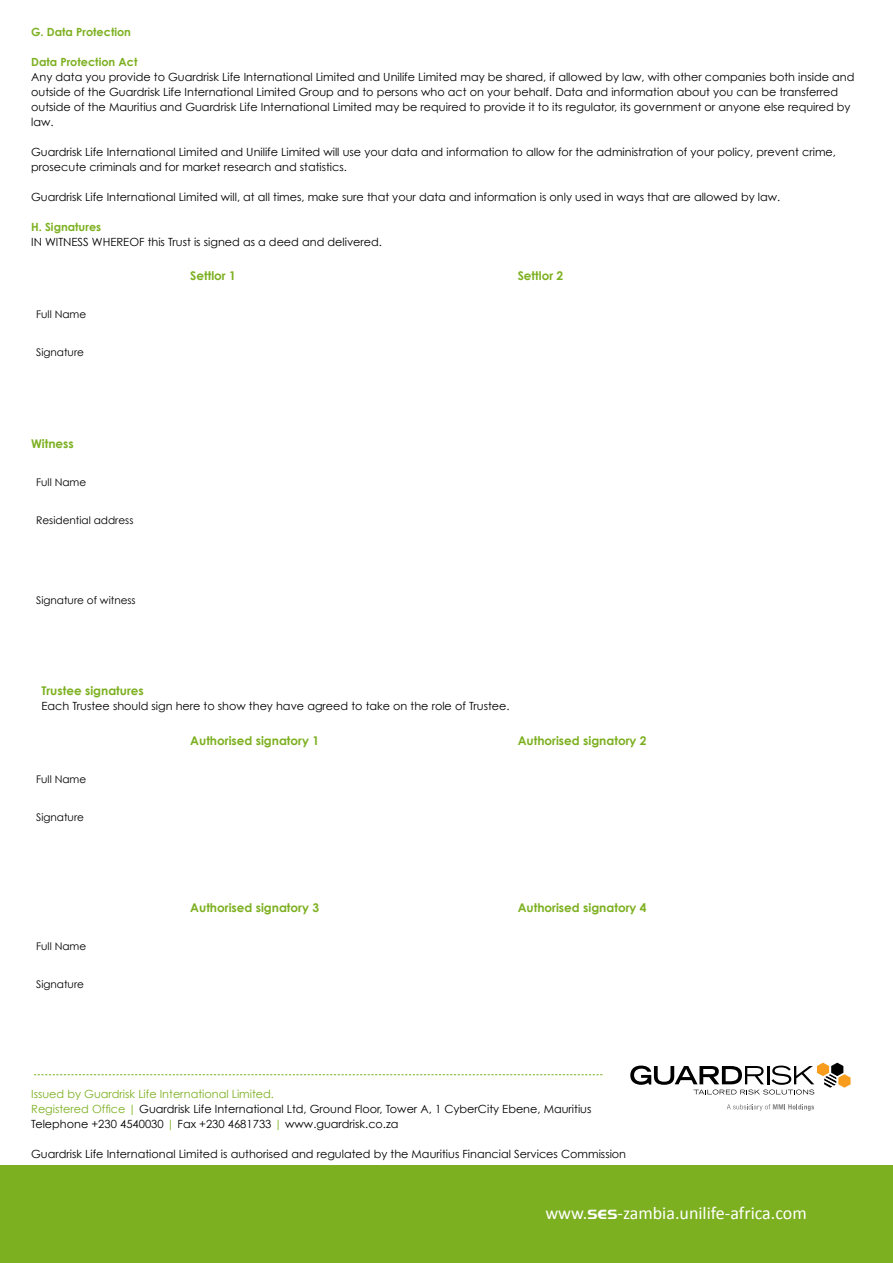
<style>
.page{position:relative;width:893px;height:1263px;background:#fff}
.page>*{position:absolute;margin:0;border:0;box-sizing:border-box;transform-origin:0 0}
.t1{font:18px "Calibri";color:#fff}
.t2{font:700 12px "Century Gothic";color:#7db021}
.t3{font:11.25px/15px "Century Gothic";color:#000}
.t4{font:700 11.25px "Century Gothic";color:#7db021}
.t5{font:10.5px "Century Gothic";color:#000}
.s1{color:#7db021}
.s2{font-family:"Denmark"}
</style>
<div class="page">
<div style="left:0;top:1165px;width:893px;height:98px;background:#7db021"></div>
<svg style="left:34px;top:1074px;width:568px;height:1px"></svg>
<svg style="left:630px;top:1063px;width:221px;height:31px"></svg>
<svg style="left:727px;top:1104px;width:87px;height:7px"></svg>
<p class="t4" style="left:31px;top:25px;width:101px">G. Data Protection</p>
<p class="t4" style="left:31px;top:55px;width:108px">Data Protection Act</p>
<p class="t3" style="left:31px;top:69px;width:825px">Any data you provide to Guardrisk Life International Limited and Unilife Limited may be shared, if allowed by law, with other companies both inside and outside of the Guardrisk Life International Limited Group and to persons who act on your behalf. Data and information about you can be transferred outside of the Mauritius and Guardrisk Life International Limited may be required to provide it to its regulator, its government or anyone else required by law.</p>
<p class="t3" style="left:31px;top:144px;width:806px">Guardrisk Life International Limited and Unilife Limited will use your data and information to allow for the administration of your policy, prevent crime, prosecute criminals and for market research and statistics.</p>
<p class="t3" style="left:31px;top:189px;width:751px">Guardrisk Life International Limited will, at all times, make sure that your data and information is only used in ways that are allowed by law.</p>
<p class="t4" style="left:31px;top:220px;width:71px">H. Signatures</p>
<p class="t3" style="left:31px;top:234px;width:352px">IN WITNESS WHEREOF this Trust is signed as a deed and delivered.</p>
<p class="t5" style="left:36px;top:308px;width:52px">Full Name</p>
<p class="t5" style="left:36px;top:346px;width:49px">Signature</p>
<p class="t2" style="left:190px;top:268px;width:47px">Settlor 1</p>
<p class="t2" style="left:518px;top:268px;width:47px">Settlor 2</p>
<p class="t2" style="left:31px;top:436px;width:44px">Witness</p>
<p class="t5" style="left:36px;top:476px;width:52px">Full Name</p>
<p class="t5" style="left:36px;top:514px;width:99px">Residential address</p>
<p class="t5" style="left:36px;top:593px;width:101px">Signature of witness</p>
<p class="t2" style="left:41px;top:683px;width:104px">Trustee signatures</p>
<p class="t3" style="left:41px;top:699px;width:470px">Each Trustee should sign here to show they have agreed to take on the role of Trustee.</p>
<p class="t2" style="left:190px;top:733px;width:130px">Authorised signatory 1</p>
<p class="t2" style="left:518px;top:733px;width:130px">Authorised signatory 2</p>
<p class="t5" style="left:36px;top:772px;width:52px">Full Name</p>
<p class="t5" style="left:36px;top:811px;width:49px">Signature</p>
<p class="t5" style="left:36px;top:939px;width:52px">Full Name</p>
<p class="t5" style="left:36px;top:978px;width:49px">Signature</p>
<p class="t2" style="left:190px;top:900px;width:130px">Authorised signatory 3</p>
<p class="t2" style="left:518px;top:900px;width:130px">Authorised signatory 4</p>
<p class="t3" style="left:31px;top:1087px;width:562px"><span class="s1">Issued by Guardrisk Life International Limited.<br>Registered Office |</span> Guardrisk Life International Ltd, Ground Floor, Tower A, 1 CyberCity Ebene, Mauritius<br>Telephone +230 4540030 <span class="s1">|</span> Fax +230 4681733 <span class="s1">|</span> www.guardrisk.co.za</p>
<p class="t3" style="left:31px;top:1147px;width:596px">Guardrisk Life International Limited is authorised and regulated by the Mauritius Financial Services Commission</p>
<h1 class="t1" style="left:545px;top:1201px;width:263px">www.<span class="s2">ses</span>-zambia.unilife-africa.com</h1>
</div>
